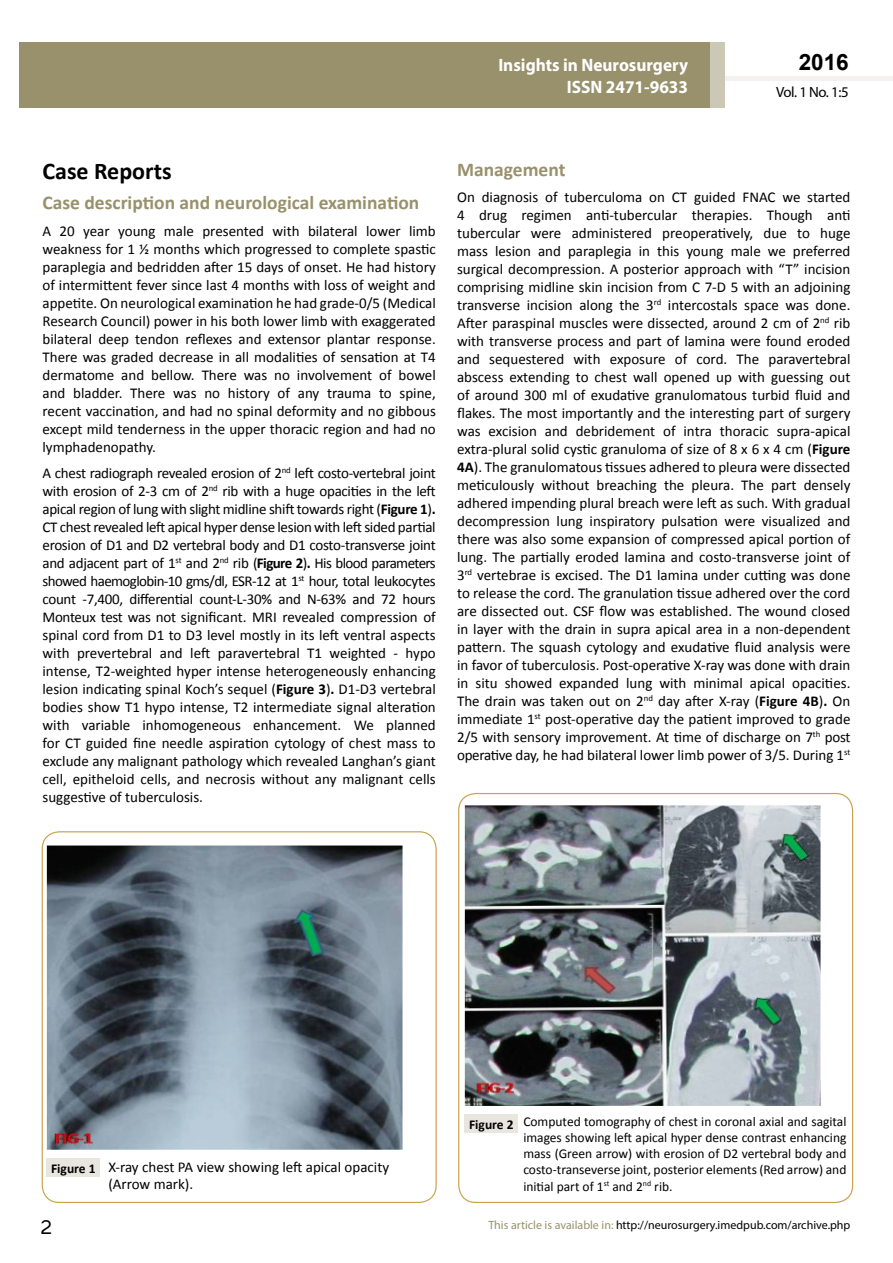
<style>
.page{position:relative;width:893px;height:1263px;background:#fff}
.page>*{position:absolute;margin:0;border:0;box-sizing:border-box;transform-origin:0 0}
.t1{font:25.5px "Tunga";color:#000}
.t2{font:700 24px "Calibri";color:#000}
.t3{font:700 22.5px "Arial";color:#000}
.t4{font:700 19.5px "Calibri";color:#98916c}
.t5{font:700 18px/21.6px "Myriad Pro";color:#fff;text-align:right;scale:.96 1}
.t6{font:15px/18px "Calibri";color:#000;text-align:justify}
.t7{font:14.85px "Myriad Pro";color:#000}
.t8{font:13.5px/16.2px "Calibri";color:#000;text-align:justify}
.t9{font:12px "Myriad Pro";color:#000}
.s1{font-weight:700}
.s2{font-weight:700;font-size:13.5px}
.s3{color:#98916c}
</style>
<div class="page">
<div style="left:725px;top:76px;width:168px;height:5px;background:#f4f2ef"></div>
<div style="left:19px;top:42px;width:690px;height:66px;background:#98916c"></div>
<div style="left:709px;top:42px;width:16px;height:66px;background:#cbc8b5"></div>
<img style="left:47px;top:845px;width:355px;height:305px">
<div style="left:47px;top:1158px;width:53px;height:19px;background:#e9e6df"></div>
<img style="left:465px;top:805px;width:355px;height:301px">
<div style="left:465px;top:1114px;width:53px;height:19px;background:#e9e6df"></div>
<p class="t5" style="left:517px;top:53px;width:198px">ARCHIVOS DE MEDICINA<br>ISSN 1698-9465</p>
<h3 class="t3" style="left:799px;top:47px;width:52px">2016</h3>
<p class="t5" style="left:498px;top:54px;width:199px">Insights in Neurosurgery<br>ISSN 2471-9633</p>
<p class="t7" style="left:776px;top:83px;width:74px">Vol. 1 No. 1:5</p>
<h2 class="t2" style="left:43px;top:156px;width:131px">Case Reports</h2>
<h3 class="t4" style="left:43px;top:190px;width:378px">Case description and neurological examination</h3>
<p class="t6" style="left:43px;top:222px;width:395px">A 20 year young male presented with bilateral lower limb weakness for 1 ½ months which progressed to complete spastic paraplegia and bedridden after 15 days of onset. He had history of intermittent fever since last 4 months with loss of weight and appetite. On neurological examination he had grade-0/5 (Medical Research Council) power in his both lower limb with exaggerated bilateral deep tendon reflexes and extensor plantar response.<br>There was graded decrease in all modalities of sensation at T4 dermatome and bellow. There was no involvement of bowel and bladder. There was no history of any trauma to spine, recent vaccination, and had no spinal deformity and no gibbous except mild tenderness in the upper thoracic region and had no lymphadenopathy.</p>
<p class="t6" style="left:43px;top:464px;width:395px">A chest radiograph revealed erosion of 2<sup>nd</sup> left costo-vertebral joint with erosion of 2-3 cm of 2<sup>nd</sup> rib with a huge opacities in the left apical region of lung with slight midline shift towards right (<span class="s1">Figure 1</span>)<span class="s1">.<br></span>CT chest revealed left apical hyper dense lesion with left sided partial erosion of D1 and D2 vertebral body and D1 costo-transverse joint and adjacent part of 1<sup>st</sup> and 2<sup>nd</sup> rib (<span class="s1">Figure 2</span>)<span class="s1">.</span> His blood parameters showed haemoglobin-10 gms/dl, ESR-12 at 1<sup>st</sup> hour, total leukocytes count -7,400, differential count-L-30% and N-63% and 72 hours Monteux test was not significant. MRI revealed compression of spinal cord from D1 to D3 level mostly in its left ventral aspects with prevertebral and left paravertebral T1 weighted - hypo intense, T2-weighted hyper intense heterogeneously enhancing lesion indicating spinal Koch’s sequel (<span class="s1">Figure 3</span>)<span class="s1">.</span> D1-D3 vertebral bodies show T1 hypo intense, T2 intermediate signal alteration with variable inhomogeneous enhancement. We planned for CT guided fine needle aspiration cytology of chest mass to exclude any malignant pathology which revealed Langhan’s giant cell, epitheloid cells, and necrosis without any malignant cells suggestive of tuberculosis.</p>
<h3 class="t4" style="left:457px;top:157px;width:110px">Management</h3>
<p class="t6" style="left:457px;top:188px;width:395px">On diagnosis of tuberculoma on CT guided FNAC we started 4 drug regimen anti-tubercular therapies. Though anti tubercular were administered preoperatively, due to huge mass lesion and paraplegia in this young male we preferred surgical decompression. A posterior approach with “T” incision comprising midline skin incision from C 7-D 5 with an adjoining transverse incision along the 3<sup>rd</sup> intercostals space was done.<br>After paraspinal muscles were dissected, around 2 cm of 2<sup>nd</sup> rib with transverse process and part of lamina were found eroded and sequestered with exposure of cord. The paravertebral abscess extending to chest wall opened up with guessing out of around 300 ml of exudative granulomatous turbid fluid and flakes. The most importantly and the interesting part of surgery was excision and debridement of intra thoracic supra-apical extra-plural solid cystic granuloma of size of 8 x 6 x 4 cm (<span class="s1">Figure 4A</span>). The granulomatous tissues adhered to pleura were dissected meticulously without breaching the pleura. The part densely adhered impending plural breach were left as such. With gradual decompression lung inspiratory pulsation were visualized and there was also some expansion of compressed apical portion of lung. The partially eroded lamina and costo-transverse joint of 3<sup>rd</sup> vertebrae is excised. The D1 lamina under cutting was done to release the cord. The granulation tissue adhered over the cord are dissected out. CSF flow was established. The wound closed in layer with the drain in supra apical area in a non-dependent pattern. The squash cytology and exudative fluid analysis were in favor of tuberculosis. Post-operative X-ray was done with drain in situ showed expanded lung with minimal apical opacities.<br>The drain was taken out on 2<sup>nd</sup> day after X-ray (<span class="s1">Figure 4B</span>)<span class="s1">.</span> On immediate 1<sup>st</sup> post-operative day the patient improved to grade 2/5 with sensory improvement. At time of discharge on 7<sup>th</sup> post operative day, he had bilateral lower limb power of 3/5. During 1<sup>st</sup></p>
<p class="t6" style="left:108px;top:1159px;width:282px;line-height:16.5px;text-indent:-57px"><span class="s2">Figure 1</span> X-ray chest PA view showing left apical opacity (Arrow mark).</p>
<p class="t8" style="left:523px;top:1113px;width:325px;text-indent:-54px"><span class="s1">Figure 2</span> Computed tomography of chest in coronal axial and sagital images showing left apical hyper dense contrast enhancing mass (Green arrow) with erosion of D2 vertebral body and costo-transeverse joint, posterior elements (Red arrow) and initial part of 1<sup>st</sup> and 2<sup>nd</sup> rib.</p>
<h1 class="t1" style="left:41px;top:1210px;width:13px">2</h1>
<p class="t9" style="left:488px;top:1218px;width:364px"><span class="s3">This article is available in:</span> http://neurosurgery.imedpub.com/archive.php</p>
</div>
